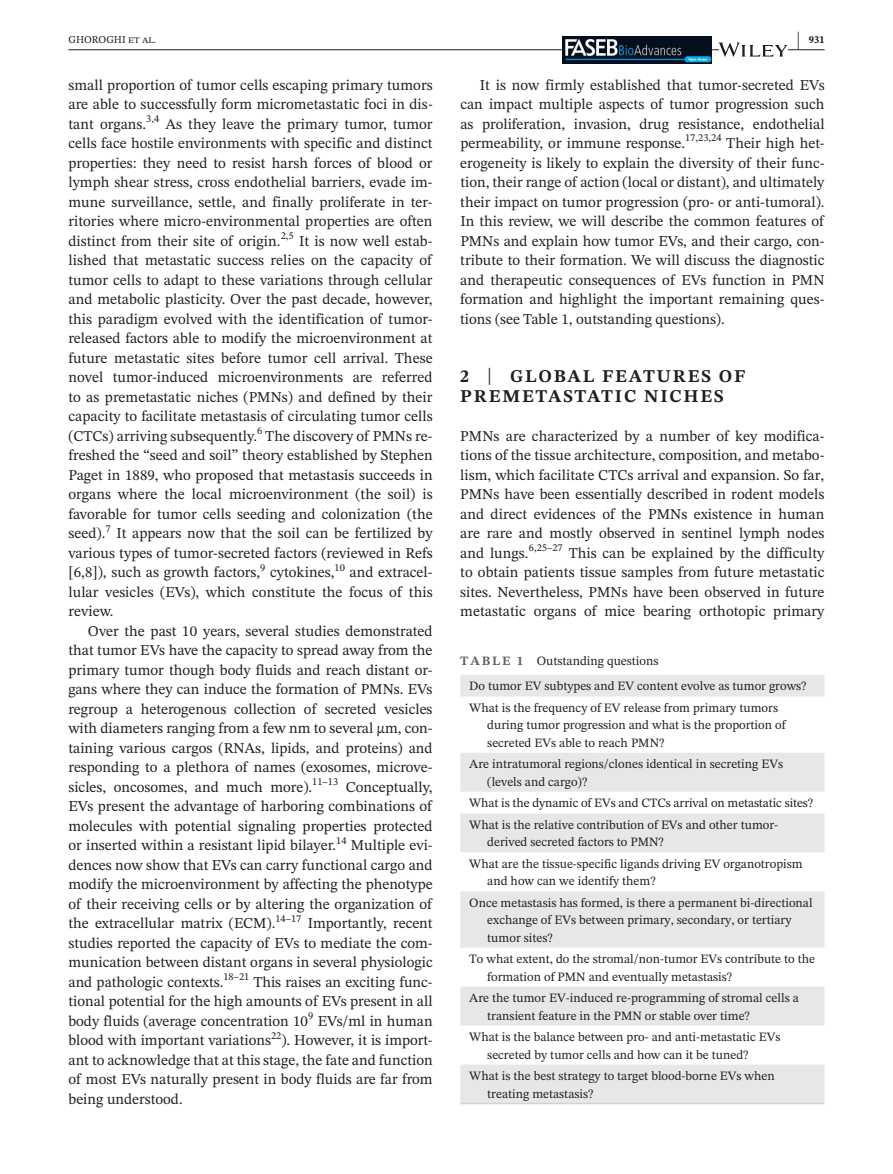
<style>
.page{position:relative;width:893px;height:1174px;background:#fff}
.page>*{position:absolute;margin:0;border:0;box-sizing:border-box;transform-origin:0 0}
.t1{font:700 21px "STIX Two Text";color:#231f20;scale:.42 1}
.t2{font:700 18px/19.5px "STIX Two Text";letter-spacing:.1em;color:#231f20}
.t3{font:15px/19.5px "STIX Two Text";color:#231f20;text-align:justify}
.t4{font:12.75px/17.2px "STIX Two Text";color:#231f20}
.t5{font:10.5px "STIX Two Text";color:#231f20}
.t6{font:700 10.5px "STIX Two Text";color:#231f20}
.s1{font-weight:400;font-size:23.7px}
.s2{font-weight:700;color:#636366}
</style>
<div class="page">
<hr style="left:68px;top:49px;width:756px;height:1px;background:#231f20">
<img style="left:562px;top:36px;width:149px;height:27px">
<svg style="left:719px;top:43px;width:68px;height:14px"></svg>
<svg style="left:460px;top:675px;width:364px;height:427px;fill:#e6e7e9"></svg>
<hr style="left:460px;top:1102px;width:364px;height:2px;background:#d1d2d4">
<h1 class="t1" style="left:797px;top:24px;width:8px">|</h1>
<p class="t5" style="left:68px;top:32px;width:90px">GHOROGHI et al.</p>
<p class="t6" style="left:809px;top:32px;width:17px">931</p>
<p class="t3" style="left:68px;top:75px;width:366px">small proportion of tumor cells escaping primary tumors are able to successfully form micrometastatic foci in dis&shy;tant organs.</p>
<p class="t3" style="left:460px;top:75px;width:366px;text-indent:20px">It is now firmly established that tumor-secreted EVs can impact multiple aspects of tumor progression such as proliferation, invasion, drug resistance, endothelial permeability, or immune response.<sup>17,23,24</sup> Their high het&shy;erogeneity is likely to explain the diversity of their func&shy;tion, their range of action (local or distant), and ultimately their impact on tumor progression (pro- or anti-tumoral).<br>In this review, we will describe the common features of PMNs and explain how tumor EVs, and their cargo, con&shy;tribute to their formation. We will discuss the diagnostic and therapeutic consequences of EVs function in PMN formation and highlight the important remaining ques&shy;tions (see Table 1, outstanding questions).</p>
<p class="t5" style="left:146px;top:111px;width:15px">3,4</p>
<p class="t3" style="left:68px;top:114px;width:366px;text-indent:97px">As they leave the primary tumor, tumor cells face hostile environments with specific and distinct properties: they need to resist harsh forces of blood or lymph shear stress, cross endothelial barriers, evade im&shy;mune surveillance, settle, and finally proliferate in ter&shy;ritories where micro-environmental properties are often distinct from their site of origin.</p>
<p class="t5" style="left:281px;top:228px;width:15px">2,5</p>
<p class="t3" style="left:68px;top:231px;width:366px;text-indent:231px">It is now well estab&shy;lished that metastatic success relies on the capacity of tumor cells to adapt to these variations through cellular and metabolic plasticity. Over the past decade, however, this paradigm evolved with the identification of tumor&shy;released factors able to modify the microenvironment at future metastatic sites before tumor cell arrival. These novel tumor-induced microenvironments are referred to as premetastatic niches (PMNs) and defined by their capacity to facilitate metastasis of circulating tumor cells (CTCs) arriving subsequently.</p>
<p class="t2" style="left:460px;top:367px;width:286px">2 <span class="s1">|</span> GLOBAL FEATURES OF<br>PREMETASTATIC NICHES</p>
<p class="t3" style="left:460px;top:426px;width:366px">PMNs are characterized by a number of key modifica&shy;tions of the tissue architecture, composition, and metabo&shy;lism, which facilitate CTCs arrival and expansion. So far, PMNs have been essentially described in rodent models and direct evidences of the PMNs existence in human are rare and mostly observed in sentinel lymph nodes and lungs.</p>
<p class="t5" style="left:257px;top:423px;width:7px">6</p>
<p class="t3" style="left:68px;top:426px;width:366px;text-indent:197px">The discovery of PMNs re&shy;freshed the “seed and soil” theory established by Stephen Paget in 1889, who proposed that metastasis succeeds in organs where the local microenvironment (the soil) is favorable for tumor cells seeding and colonization (the seed).</p>
<p class="t5" style="left:105px;top:520px;width:7px">7</p>
<p class="t3" style="left:68px;top:523px;width:366px;text-indent:48px">It appears now that the soil can be fertilized by various types of tumor-secreted factors (reviewed in Refs [6,8]), such as growth factors,</p>
<p class="t5" style="left:529px;top:540px;width:36px">6,25–27</p>
<p class="t3" style="left:460px;top:543px;width:366px;text-indent:108px">This can be explained by the difficulty to obtain patients tissue samples from future metastatic sites. Nevertheless, PMNs have been observed in future metastatic organs of mice bearing orthotopic primary</p>
<p class="t4" style="left:469px;top:648px;width:339px;line-height:25.5px;text-indent:-9px"><span class="s2">TABLE 1</span> Outstanding questions<br>Do tumor EV subtypes and EV content evolve as tumor grows?</p>
<p class="t4" style="left:487px;top:699px;width:300px;text-indent:-18px">What is the frequency of EV release from primary tumors during tumor progression and what is the proportion of secreted EVs able to reach PMN?</p>
<p class="t4" style="left:487px;top:755px;width:297px;text-indent:-18px">Are intratumoral regions/clones identical in secreting EVs (levels and cargo)?</p>
<p class="t4" style="left:469px;top:792px;width:345px;line-height:21.8px">What is the dynamic of EVs and CTCs arrival on metastatic sites?<br>What is the relative contribution of EVs and other tumor-</p>
<p class="t4" style="left:469px;top:831px;width:335px;line-height:21.8px;text-indent:18px">derived secreted factors to PMN?<br>What are the tissue-specific ligands driving EV organotropism</p>
<p class="t4" style="left:469px;top:870px;width:345px;line-height:21.8px;text-indent:18px">and how can we identify them?<br>Once metastasis has formed, is there a permanent bi-directional</p>
<p class="t4" style="left:487px;top:911px;width:306px">exchange of EVs between primary, secondary, or tertiary tumor sites?</p>
<p class="t4" style="left:487px;top:950px;width:329px;text-indent:-18px">To what extent, do the stromal/non-tumor EVs contribute to the formation of PMN and eventually metastasis?</p>
<p class="t4" style="left:487px;top:989px;width:313px;text-indent:-18px">Are the tumor EV-induced re-programming of stromal cells a transient feature in the PMN or stable over time?</p>
<p class="t4" style="left:487px;top:1028px;width:295px;text-indent:-18px">What is the balance between pro- and anti-metastatic EVs secreted by tumor cells and how can it be tuned?</p>
<p class="t4" style="left:487px;top:1067px;width:289px;text-indent:-18px">What is the best strategy to target blood-borne EVs when treating metastasis?</p>
<p class="t5" style="left:260px;top:559px;width:7px">9</p>
<p class="t3" style="left:270px;top:562px;width:66px">cytokines,</p>
<p class="t5" style="left:335px;top:559px;width:12px">10</p>
<p class="t3" style="left:68px;top:562px;width:366px;text-indent:281px">and extracel&shy;lular vesicles (EVs), which constitute the focus of this review.</p>
<p class="t3" style="left:68px;top:621px;width:366px;text-indent:20px">Over the past 10 years, several studies demonstrated that tumor EVs have the capacity to spread away from the primary tumor though body fluids and reach distant or&shy;gans where they can induce the formation of PMNs. EVs regroup a heterogenous collection of secreted vesicles with diameters ranging from a few nm to several μm, con&shy;taining various cargos (RNAs, lipids, and proteins) and responding to a plethora of names (exosomes, microve&shy;sicles, oncosomes, and much more).</p>
<p class="t5" style="left:312px;top:774px;width:28px">11–13</p>
<p class="t3" style="left:68px;top:777px;width:366px;text-indent:277px">Conceptually, EVs present the advantage of harboring combinations of molecules with potential signaling properties protected or inserted within a resistant lipid bilayer.</p>
<p class="t5" style="left:336px;top:832px;width:12px">14</p>
<p class="t3" style="left:68px;top:835px;width:366px;text-indent:282px">Multiple evi&shy;dences now show that EVs can carry functional cargo and modify the microenvironment by affecting the phenotype of their receiving cells or by altering the organization of the extracellular matrix (ECM).</p>
<p class="t5" style="left:275px;top:910px;width:28px">14–17</p>
<p class="t3" style="left:68px;top:913px;width:366px;text-indent:239px">Importantly, recent studies reported the capacity of EVs to mediate the com&shy;munication between distant organs in several physiologic and pathologic contexts.</p>
<p class="t5" style="left:223px;top:969px;width:28px">18–21</p>
<p class="t3" style="left:68px;top:972px;width:366px;text-indent:185px">This raises an exciting func&shy;tional potential for the high amounts of EVs present in all body fluids (average concentration 10</p>
<p class="t5" style="left:308px;top:1008px;width:7px">9</p>
<p class="t3" style="left:318px;top:1011px;width:116px">EVs/ml in human</p>
<p class="t3" style="left:68px;top:1030px;width:204px">blood with important variations</p>
<p class="t5" style="left:271px;top:1027px;width:12px">22</p>
<p class="t3" style="left:68px;top:1030px;width:366px;text-indent:213px">). However, it is import&shy;ant to acknowledge that at this stage, the fate and function of most EVs naturally present in body fluids are far from being understood.</p>
</div>
